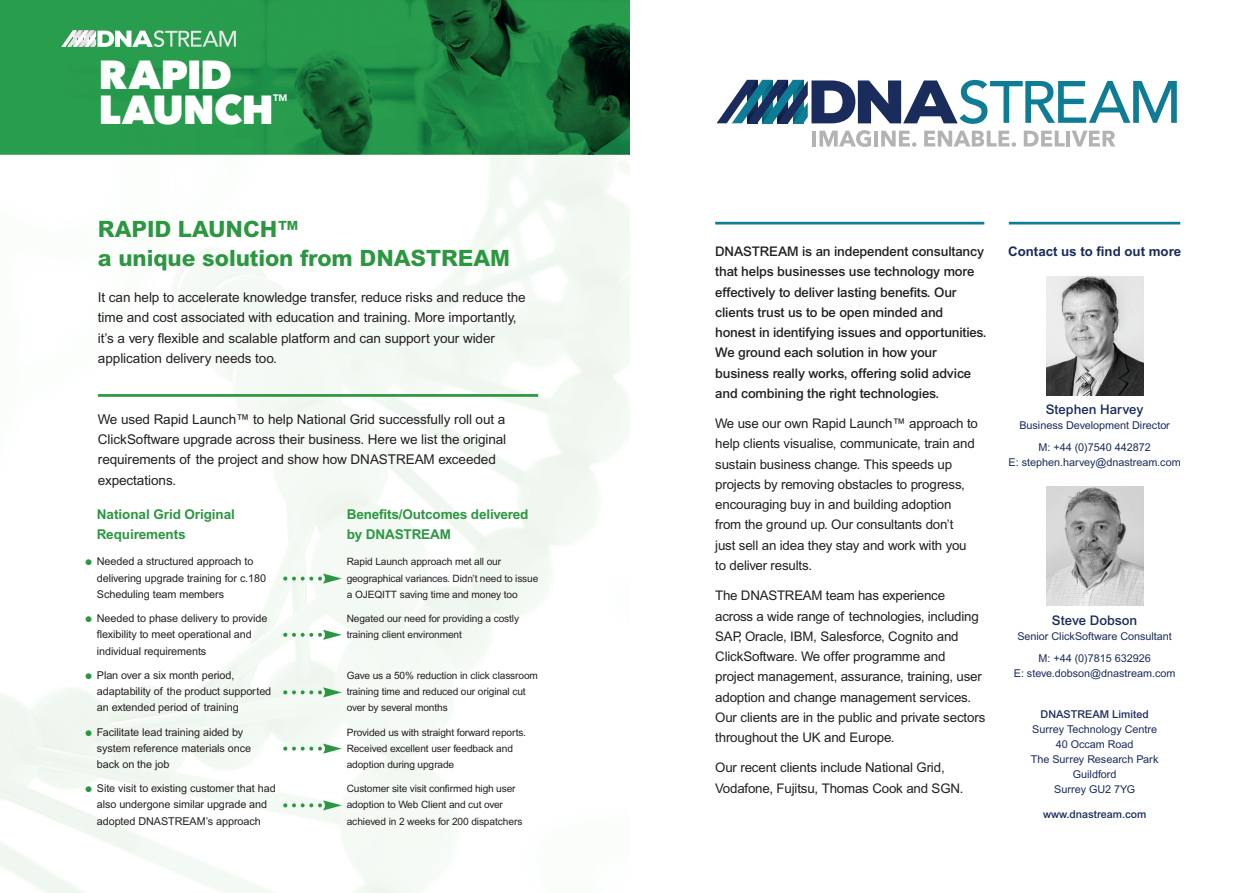
<style>
.page{position:relative;width:1259px;height:893px;background:#fff}
.page>*{position:absolute;margin:0;border:0;box-sizing:border-box;transform-origin:0 0}
.t1{font:800 40.5px/35.1px "Avenir Next";letter-spacing:-.02em;color:#fff}
.t2{font:800 22.5px/28.5px "Arial";letter-spacing:-.005em;color:#2b9740}
.t3{font:13.5px/20.2px "Arial";letter-spacing:-.005em;color:#231f20}
.t4{font:700 13.5px/20.2px "Arial";letter-spacing:-.01em;color:#2b9740}
.t5{font:13.35px/20.2px "Arial";letter-spacing:-.01em;color:#231f20}
.t6{font:500 13.35px/20.2px "Arial";letter-spacing:-.01em;color:#231f20}
.t7{font:500 13.35px "Arial";color:#1a2c5b}
.t8{font:700 13.35px "Arial";color:#1a2c5b}
.t9{font:10.8px/16.2px "Arial";letter-spacing:-.005em;color:#231f20}
.t10{font:10.8px/15px "Arial";color:#1a2c5b;text-align:center}
.t11{font:500 10.8px "Arial";color:#1a2c5b}
.t12{font:10.2px/16.2px "Arial";letter-spacing:-.01em;color:#231f20}
.t13{font:900 9.45px "Avenir";color:#fff}
.s1{color:#2b9740}
</style>
<div class="page">
<svg style="left:716px;top:80px;width:460px;height:44px"></svg>
<hr style="left:812px;top:131px;width:4px;height:16px;background:#b3b3b3">
<svg style="left:819px;top:130px;width:52px;height:17px"></svg>
<hr style="left:874px;top:131px;width:4px;height:16px;background:#b3b3b3">
<svg style="left:881px;top:131px;width:35px;height:16px"></svg>
<svg style="left:924px;top:131px;width:92px;height:16px"></svg>
<svg style="left:1023px;top:131px;width:41px;height:16px"></svg>
<hr style="left:1066px;top:131px;width:4px;height:16px;background:#b3b3b3">
<svg style="left:1072px;top:131px;width:43px;height:16px"></svg>
<img style="left:747px;top:95px;width:10px;height:28px">
<img style="left:777px;top:89px;width:7px;height:34px">
<img style="left:762px;top:95px;width:10px;height:28px">
<img style="left:784px;top:80px;width:4px;height:34px">
<img style="left:793px;top:95px;width:10px;height:28px">
<hr style="left:715px;top:222px;width:269px;height:2px;background:#0f7d96">
<img style="left:1046px;top:276px;width:97px;height:119px">
<img style="left:1046px;top:486px;width:97px;height:119px">
<hr style="left:1009px;top:222px;width:171px;height:2px;background:#0f7d96">
<img style="left:0;top:0;width:629px;height:155px">
<hr style="left:98px;top:394px;width:440px;height:3px;background:#2b9740">
<svg style="left:283px;top:573px;width:59px;height:11px"></svg>
<svg style="left:283px;top:630px;width:59px;height:10px"></svg>
<svg style="left:283px;top:687px;width:59px;height:10px"></svg>
<svg style="left:283px;top:743px;width:59px;height:11px"></svg>
<svg style="left:283px;top:800px;width:59px;height:10px"></svg>
<svg style="left:61px;top:30px;width:175px;height:17px"></svg>
<h1 class="t1" style="left:99px;top:58px;width:177px">RAPID<br>LAUNCH</h1>
<p class="t13" style="left:273px;top:91px;width:16px">TM</p>
<h2 class="t2" style="left:98px;top:217px;width:413px">RAPID LAUNCH™<br>a unique solution from DNASTREAM</h2>
<p class="t3" style="left:98px;top:289px;width:429px">It can help to accelerate knowledge transfer, reduce risks and reduce the time and cost associated with education and training. More importantly, it’s a very flexible and scalable platform and can support your wider application delivery needs too.</p>
<p class="t3" style="left:98px;top:410px;width:410px">We used Rapid Launch™ to help National Grid successfully roll out a ClickSoftware upgrade across their business. Here we list the original requirements of the project and show how DNASTREAM exceeded expectations.</p>
<p class="t4" style="left:97px;top:505px;width:140px">National Grid Original<br>Requirements</p>
<p class="t9" style="left:97px;top:554px;width:171px;text-indent:-11px"><span class="s1">●</span> Needed a structured approach to delivering upgrade training for c.180<br>Scheduling team members</p>
<p class="t9" style="left:97px;top:611px;width:172px;text-indent:-11px"><span class="s1">●</span> Needed to phase delivery to provide flexibility to meet operational and individual requirements</p>
<p class="t9" style="left:97px;top:668px;width:176px;text-indent:-11px"><span class="s1">●</span> Plan over a six month period, adaptability of the product supported an extended period of training</p>
<p class="t9" style="left:97px;top:725px;width:156px;text-indent:-11px"><span class="s1">●</span> Facilitate lead training aided by system reference materials once back on the job</p>
<p class="t9" style="left:85px;top:781px;width:192px;text-align:center"><span class="s1">●</span> Site visit to existing customer that had also undergone similar upgrade and adopted DNASTREAM’s approach</p>
<p class="t4" style="left:347px;top:505px;width:183px">Benefits/Outcomes delivered by DNASTREAM</p>
<p class="t12" style="left:347px;top:555px;width:193px">Rapid Launch approach met all our geographical variances. Didn’t need to issue a OJEQITT saving time and money too</p>
<p class="t12" style="left:347px;top:611px;width:174px">Negated our need for providing a costly training client environment</p>
<p class="t12" style="left:347px;top:668px;width:193px">Gave us a 50% reduction in click classroom training time and reduced our original cut over by several months</p>
<p class="t12" style="left:347px;top:725px;width:181px">Provided us with straight forward reports.<br>Received excellent user feedback and adoption during upgrade</p>
<p class="t12" style="left:347px;top:781px;width:177px">Customer site visit confirmed high user adoption to Web Client and cut over achieved in 2 weeks for 200 dispatchers</p>
<p class="t6" style="left:715px;top:242px;width:273px">DNASTREAM is an independent consultancy that helps businesses use technology more effectively to deliver lasting benefits. Our clients trust us to be open minded and honest in identifying issues and opportunities.<br>We ground each solution in how your business really works, offering solid advice and combining the right technologies.</p>
<p class="t5" style="left:715px;top:415px;width:264px">We use our own Rapid Launch™ approach to help clients visualise, communicate, train and sustain business change. This speeds up projects by removing obstacles to progress, encouraging buy in and building adoption from the ground up. Our consultants don’t<br>just sell an idea they stay and work with you to deliver results.</p>
<p class="t5" style="left:715px;top:587px;width:272px">The DNASTREAM team has experience across a wide range of technologies, including SAP, Oracle, IBM, Salesforce, Cognito and ClickSoftware. We offer programme and project management, assurance, training, user adoption and change management services.<br>Our clients are in the public and private sectors throughout the UK and Europe.</p>
<p class="t5" style="left:715px;top:759px;width:250px">Our recent clients include National Grid,<br>Vodafone, Fujitsu, Thomas Cook and SGN.</p>
<p class="t8" style="left:1008px;top:246px;width:174px">Contact us to find out more</p>
<p class="t7" style="left:1045px;top:405px;width:99px">Stephen Harvey</p>
<p class="t10" style="left:1019px;top:416px;width:152px;line-height:21.5px">Business Development Director<br>M: +44 (0)7540 442872</p>
<p class="t10" style="left:1008px;top:455px;width:174px">E: stephen.harvey@dnastream.com</p>
<p class="t7" style="left:1052px;top:616px;width:87px">Steve Dobson</p>
<p class="t10" style="left:1017px;top:627px;width:156px;line-height:21.5px">Senior ClickSoftware Consultant<br>M: +44 (0)7815 632926</p>
<p class="t10" style="left:1013px;top:666px;width:163px">E: steve.dobson@dnastream.com</p>
<p class="t11" style="left:1040px;top:710px;width:110px">DNASTREAM Limited</p>
<p class="t10" style="left:1031px;top:722px;width:129px">Surrey Technology Centre<br>40 Occam Road<br>The Surrey Research Park<br>Guildford<br>Surrey GU2 7YG</p>
<p class="t11" style="left:1043px;top:811px;width:105px">www.dnastream.com</p>
</div>
